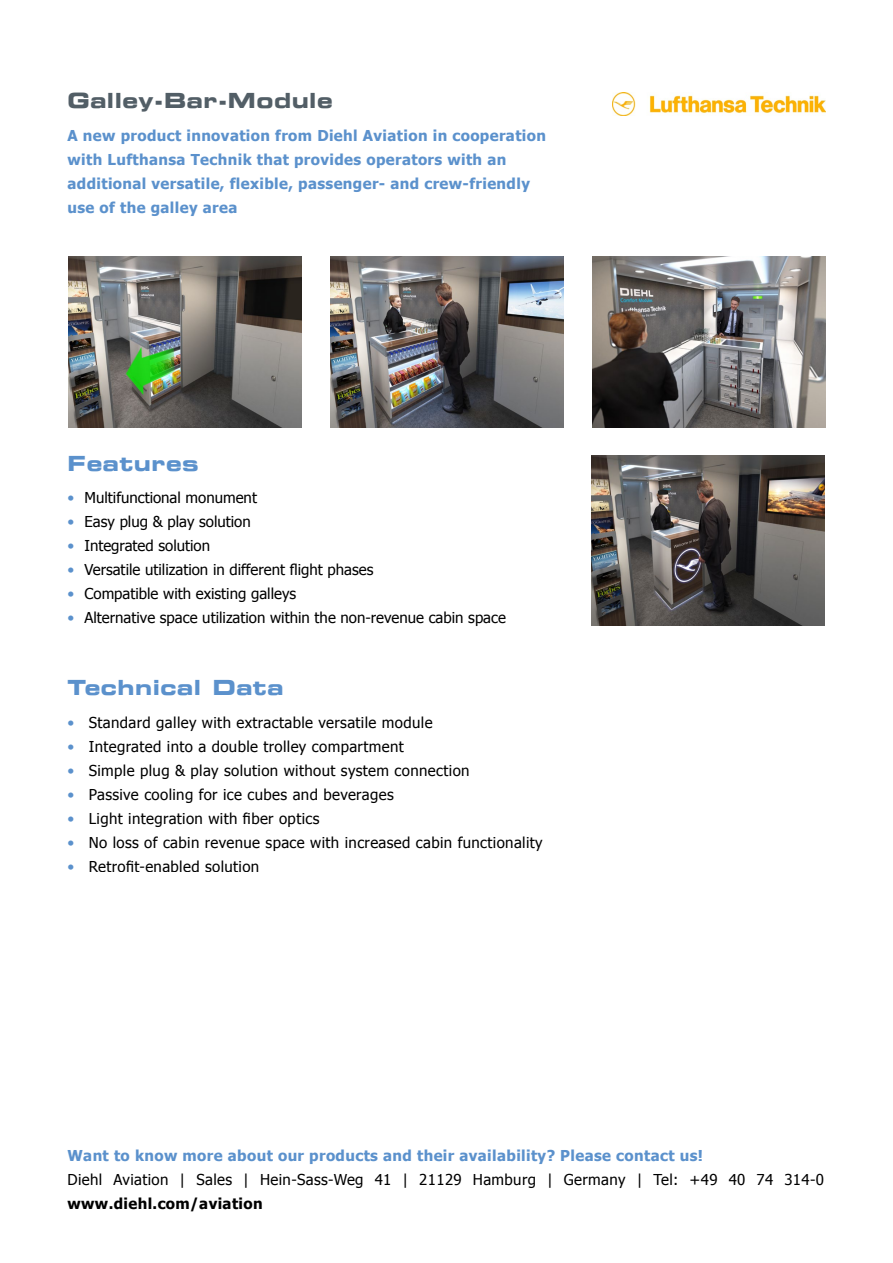
<style>
.page{position:relative;width:893px;height:1263px;background:#fff}
.page>*{position:absolute;margin:0;border:0;box-sizing:border-box;transform-origin:0 0}
.t1{font:21px "Eurostile Bold Extended Two";letter-spacing:.025em;color:#5b91cc}
.t2{font:21px "Eurostile Bold Extended Two";letter-spacing:.025em;color:#525e66}
.t3{font:15px "Tahoma";letter-spacing:.025em;color:#000}
.t4{font:700 15px/24px "Tahoma";letter-spacing:.025em;color:#5b91cc}
.t5{font:15px "Tahoma";color:#000}
.t6{font:700 15px "Tahoma";letter-spacing:.025em;color:#000}
.s1{color:#5b91cc}
</style>
<div class="page">
<img style="left:69px;top:257px;width:233px;height:170px">
<img style="left:592px;top:257px;width:233px;height:170px">
<img style="left:330px;top:257px;width:234px;height:170px">
<img style="left:591px;top:455px;width:233px;height:171px">
<img style="left:613px;top:93px;width:212px;height:23px">
<p class="t2" style="left:68px;top:86px;width:267px">Galley-Bar-Module</p>
<p class="t4" style="left:68px;top:122px;width:480px">A new product innovation from Diehl Aviation in cooperation with Lufthansa Technik that provides operators with an additional versatile, flexible, passenger- and crew-friendly use of the galley area</p>
<h1 class="t1" style="left:68px;top:448px;width:133px">Features</h1>
<p class="t5" style="left:68px;top:487px;width:191px"><span class="s1">•</span> Multifunctional monument</p>
<p class="t5" style="left:68px;top:511px;width:185px"><span class="s1">•</span> Easy plug &amp; play solution</p>
<p class="t5" style="left:68px;top:535px;width:144px"><span class="s1">•</span> Integrated solution</p>
<p class="t5" style="left:68px;top:559px;width:307px"><span class="s1">•</span> Versatile utilization in different flight phases</p>
<p class="t5" style="left:68px;top:583px;width:230px"><span class="s1">•</span> Compatible with existing galleys</p>
<p class="t5" style="left:68px;top:607px;width:440px"><span class="s1">•</span> Alternative space utilization within the non-revenue cabin space</p>
<h1 class="t1" style="left:68px;top:673px;width:217px">Technical Data</h1>
<p class="t3" style="left:68px;top:712px;width:366px"><span class="s1">•</span> Standard galley with extractable versatile module</p>
<p class="t3" style="left:68px;top:736px;width:338px"><span class="s1">•</span> Integrated into a double trolley compartment</p>
<p class="t3" style="left:68px;top:760px;width:404px"><span class="s1">•</span> Simple plug &amp; play solution without system connection</p>
<p class="t3" style="left:68px;top:784px;width:328px"><span class="s1">•</span> Passive cooling for ice cubes and beverages</p>
<p class="t3" style="left:68px;top:808px;width:253px"><span class="s1">•</span> Light integration with fiber optics</p>
<p class="t3" style="left:68px;top:832px;width:477px"><span class="s1">•</span> No loss of cabin revenue space with increased cabin functionality</p>
<p class="t3" style="left:68px;top:856px;width:193px"><span class="s1">•</span> Retrofit-enabled solution</p>
<p class="t4" style="left:68px;top:1142px;width:637px">Want to know more about our products and their availability? Please contact us!</p>
<p class="t3" style="left:68px;top:1169px;width:758px">Diehl Aviation | Sales | Hein-Sass-Weg 41 | 21129 Hamburg | Germany | Tel: +49 40 74 314-0</p>
<p class="t6" style="left:68px;top:1193px;width:197px">www.diehl.com/aviation</p>
</div>
